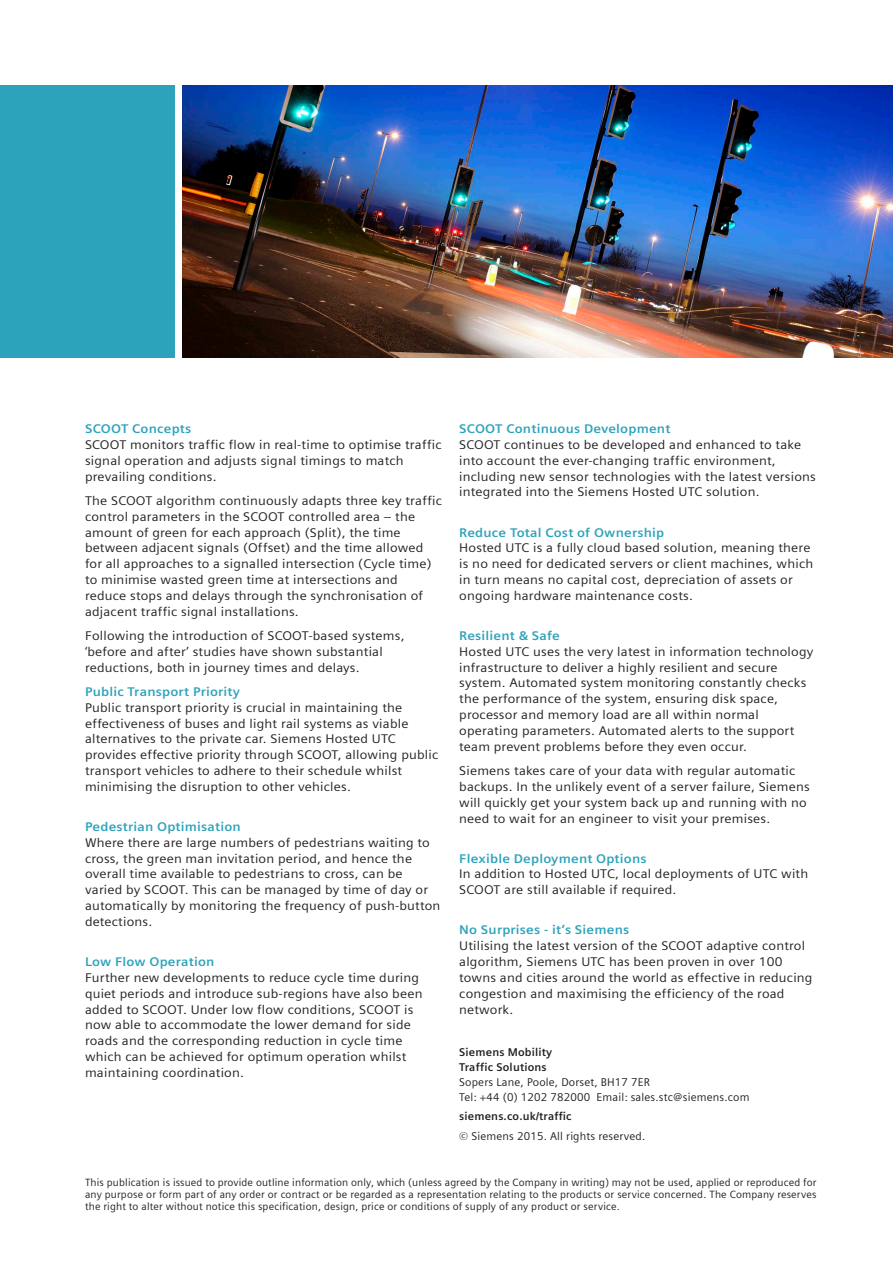
<style>
.page{position:relative;width:893px;height:1263px;background:#fff}
.page>*{position:absolute;margin:0;border:0;box-sizing:border-box;transform-origin:0 0}
._04__Copy___9pt_4mm{font:12.6px/15.8px "Siemens Sans";letter-spacing:.015em;color:#231f20;scale:1.08 1}
._04__Copy___9pt_4mm-2{font:700 12.6px "Siemens Sans";letter-spacing:.015em;color:#2da3bb;scale:1.08 1}
._04__Copy___9pt_4mm-3{font:700 11.25px/15px "Siemens Sans";letter-spacing:.015em;color:#231f20}
._04__Copy___9pt_4mm-4{font:11.25px "Siemens Sans";letter-spacing:.015em;color:#231f20}
._04__Copy___9pt_4mm-5{font:10.5px/12px "Siemens Sans";letter-spacing:.015em;color:#231f20;text-align:justify}
.s1{font-weight:400}
</style>
<div class="page">
<img style="left:183px;top:85px;width:710px;height:272px">
<div style="left:0;top:85px;width:174px;height:272px;background:#2da3bb"></div>
<p class="_04__Copy___9pt_4mm-2" style="left:85px;top:422px;width:100px">SCOOT Concepts</p>
<p class="_04__Copy___9pt_4mm" style="left:85px;top:437px;width:332px">SCOOT monitors traffic flow in real-time to optimise traffic signal operation and adjusts signal timings to match prevailing conditions.</p>
<p class="_04__Copy___9pt_4mm" style="left:85px;top:493px;width:332px">The SCOOT algorithm continuously adapts three key traffic control parameters in the SCOOT controlled area – the amount of green for each approach (Split), the time between adjacent signals (Offset) and the time allowed for all approaches to a signalled intersection (Cycle time) to minimise wasted green time at intersections and reduce stops and delays through the synchronisation of adjacent traffic signal installations.</p>
<p class="_04__Copy___9pt_4mm" style="left:85px;top:628px;width:297px">Following the introduction of SCOOT-based systems, ‘before and after’ studies have shown substantial reductions, both in journey times and delays.</p>
<p class="_04__Copy___9pt_4mm-2" style="left:85px;top:684px;width:145px">Public Transport Priority</p>
<p class="_04__Copy___9pt_4mm" style="left:85px;top:700px;width:329px">Public transport priority is crucial in maintaining the effectiveness of buses and light rail systems as viable alternatives to the private car. Siemens Hosted UTC provides effective priority through SCOOT, allowing public transport vehicles to adhere to their schedule whilst minimising the disruption to other vehicles.</p>
<p class="_04__Copy___9pt_4mm-2" style="left:85px;top:819px;width:146px">Pedestrian Optimisation</p>
<p class="_04__Copy___9pt_4mm" style="left:85px;top:835px;width:331px">Where there are large numbers of pedestrians waiting to cross, the green man invitation period, and hence the overall time available to pedestrians to cross, can be varied by SCOOT. This can be managed by time of day or automatically by monitoring the frequency of push-button detections.</p>
<p class="_04__Copy___9pt_4mm-2" style="left:85px;top:954px;width:121px">Low Flow Operation</p>
<p class="_04__Copy___9pt_4mm" style="left:85px;top:970px;width:314px">Further new developments to reduce cycle time during quiet periods and introduce sub-regions have also been added to SCOOT. Under low flow conditions, SCOOT is now able to accommodate the lower demand for side roads and the corresponding reduction in cycle time which can be achieved for optimum operation whilst maintaining coordination.</p>
<p class="_04__Copy___9pt_4mm-2" style="left:459px;top:422px;width:197px">SCOOT Continuous Development</p>
<p class="_04__Copy___9pt_4mm" style="left:459px;top:437px;width:332px">SCOOT continues to be developed and enhanced to take into account the ever-changing traffic environment, including new sensor technologies with the latest versions integrated into the Siemens Hosted UTC solution.</p>
<p class="_04__Copy___9pt_4mm-2" style="left:459px;top:525px;width:191px">Reduce Total Cost of Ownership</p>
<p class="_04__Copy___9pt_4mm" style="left:459px;top:540px;width:329px">Hosted UTC is a fully cloud based solution, meaning there is no need for dedicated servers or client machines, which in turn means no capital cost, depreciation of assets or ongoing hardware maintenance costs.</p>
<p class="_04__Copy___9pt_4mm-2" style="left:459px;top:628px;width:95px">Resilient &amp; Safe</p>
<p class="_04__Copy___9pt_4mm" style="left:459px;top:644px;width:329px">Hosted UTC uses the very latest in information technology infrastructure to deliver a highly resilient and secure system. Automated system monitoring constantly checks the performance of the system, ensuring disk space, processor and memory load are all within normal operating parameters. Automated alerts to the support team prevent problems before they even occur.</p>
<p class="_04__Copy___9pt_4mm" style="left:459px;top:763px;width:326px">Siemens takes care of your data with regular automatic backups. In the unlikely event of a server failure, Siemens will quickly get your system back up and running with no need to wait for an engineer to visit your premises.</p>
<p class="_04__Copy___9pt_4mm-2" style="left:459px;top:851px;width:175px">Flexible Deployment Options</p>
<p class="_04__Copy___9pt_4mm" style="left:459px;top:866px;width:325px">In addition to Hosted UTC, local deployments of UTC with<br>SCOOT are still available if required.</p>
<p class="_04__Copy___9pt_4mm-2" style="left:459px;top:923px;width:159px">No Surprises - it’s Siemens</p>
<p class="_04__Copy___9pt_4mm" style="left:459px;top:938px;width:329px">Utilising the latest version of the SCOOT adaptive control algorithm, Siemens UTC has been proven in over 100 towns and cities around the world as effective in reducing congestion and maximising the efficiency of the road network.</p>
<p class="_04__Copy___9pt_4mm-3" style="left:459px;top:1045px;width:192px">Siemens Mobility<br>Traffic Solutions<br><span class="s1">Sopers Lane, Poole, Dorset, BH17 7ER</span></p>
<p class="_04__Copy___9pt_4mm-4" style="left:459px;top:1091px;width:292px">Tel: +44 (0) 1202 782000 Email: sales.stc@siemens.com</p>
<p class="_04__Copy___9pt_4mm-3" style="left:459px;top:1109px;width:114px">siemens.co.uk/traffic</p>
<p class="_04__Copy___9pt_4mm-4" style="left:459px;top:1129px;width:188px">© Siemens 2015. All rights reserved.</p>
<p class="_04__Copy___9pt_4mm-5" style="left:85px;top:1176px;width:733px">This publication is issued to provide outline information only, which (unless agreed by the Company in writing) may not be used, applied or reproduced for any purpose or form part of any order or contract or be regarded as a representation relating to the products or service concerned. The Company reserves the right to alter without notice this specification, design, price or conditions of supply of any product or service.</p>
</div>
